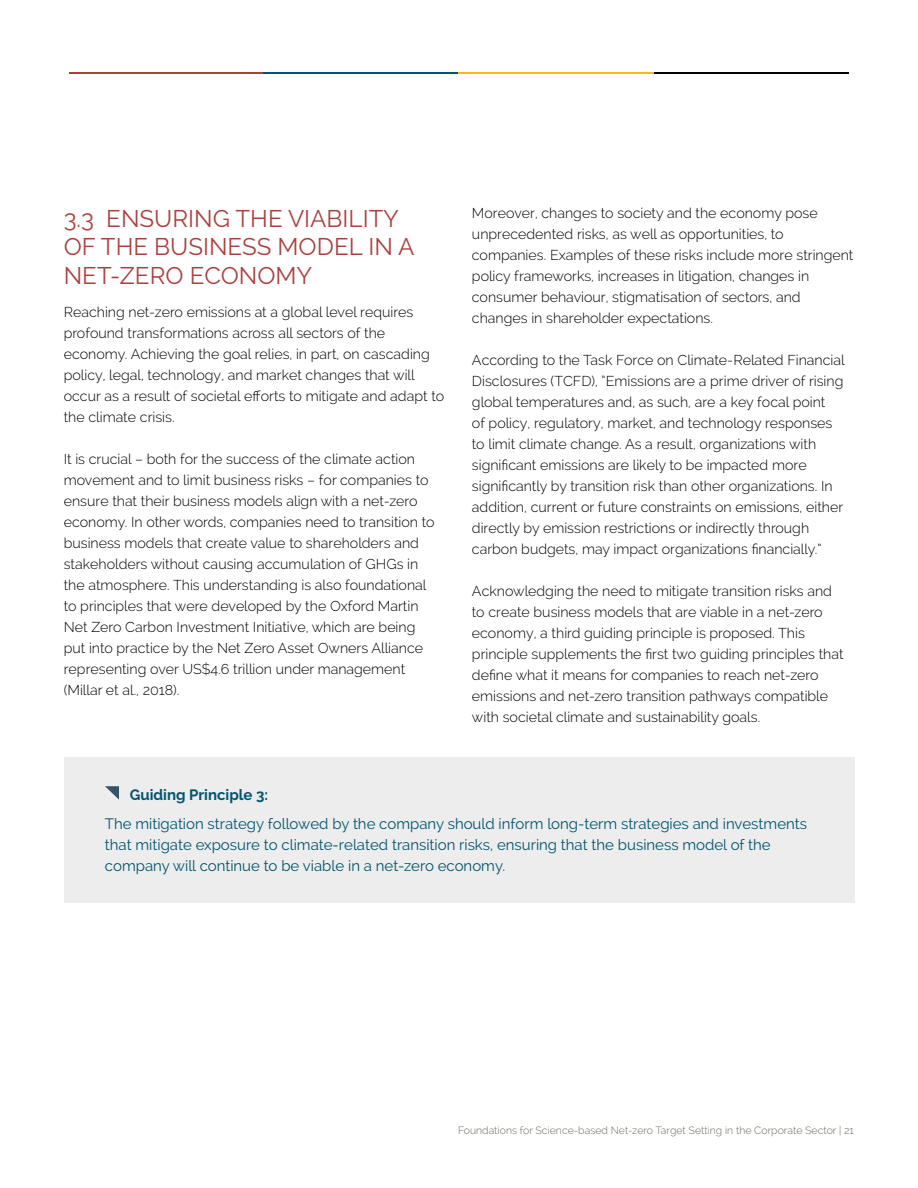
<style>
.page{position:relative;width:918px;height:1188px;background:#fff}
.page>*{position:absolute;margin:0;border:0;box-sizing:border-box;transform-origin:0 0}
.t1{font:24px/28.5px "Raleway";color:#ab3f3d}
.t2{font:15px/21px "Raleway";color:#01556f}
.t3{font:700 15px "Raleway";color:#01556f}
.t4{font:300 14.25px/21px "Raleway";color:#000}
.t5{font:300 10.5px "Raleway";color:#656b5f}
</style>
<div class="page">
<hr style="left:69px;top:72px;width:195px;height:2px;background:#ab3f3d">
<hr style="left:264px;top:72px;width:195px;height:2px;background:#01556f">
<hr style="left:654px;top:72px;width:195px;height:2px;background:#030303">
<hr style="left:459px;top:72px;width:195px;height:2px;background:#fdb717">
<div style="left:64px;top:758px;width:791px;height:145px;background:#ededed"></div>
<svg style="left:105px;top:786px;width:14px;height:14px"></svg>
<h1 class="t1" style="left:64px;top:206px;width:352px">3.3 ENSURING THE VIABILITY<br>OF THE BUSINESS MODEL IN A<br>NET-ZERO ECONOMY</h1>
<p class="t4" style="left:64px;top:303px;width:382px">Reaching net-zero emissions at a global level requires profound transformations across all sectors of the economy. Achieving the goal relies, in part, on cascading policy, legal, technology, and market changes that will occur as a result of societal efforts to mitigate and adapt to the climate crisis.</p>
<p class="t4" style="left:64px;top:450px;width:372px">It is crucial – both for the success of the climate action movement and to limit business risks – for companies to ensure that their business models align with a net-zero economy. In other words, companies need to transition to business models that create value to shareholders and stakeholders without causing accumulation of GHGs in the atmosphere. This understanding is also foundational to principles that were developed by the Oxford Martin Net Zero Carbon Investment Initiative, which are being put into practice by the Net Zero Asset Owners Alliance representing over US$4.6 trillion under management (Millar et al., 2018).</p>
<p class="t4" style="left:472px;top:203px;width:383px">Moreover, changes to society and the economy pose unprecedented risks, as well as opportunities, to companies. Examples of these risks include more stringent policy frameworks, increases in litigation, changes in consumer behaviour, stigmatisation of sectors, and changes in shareholder expectations.</p>
<p class="t4" style="left:472px;top:350px;width:374px">According to the Task Force on Climate-Related Financial Disclosures (TCFD), “Emissions are a prime driver of rising global temperatures and, as such, are a key focal point<br>of policy, regulatory, market, and technology responses to limit climate change. As a result, organizations with significant emissions are likely to be impacted more significantly by transition risk than other organizations. In addition, current or future constraints on emissions, either directly by emission restrictions or indirectly through carbon budgets, may impact organizations financially.”</p>
<p class="t4" style="left:472px;top:581px;width:373px">Acknowledging the need to mitigate transition risks and to create business models that are viable in a net-zero economy, a third guiding principle is proposed. This principle supplements the first two guiding principles that define what it means for companies to reach net-zero emissions and net-zero transition pathways compatible with societal climate and sustainability goals.</p>
<p class="t3" style="left:130px;top:788px;width:140px">Guiding Principle 3:</p>
<p class="t2" style="left:105px;top:815px;width:704px">The mitigation strategy followed by the company should inform long-term strategies and investments that mitigate exposure to climate-related transition risks, ensuring that the business model of the company will continue to be viable in a net-zero economy.</p>
<p class="t5" style="left:458px;top:1125px;width:397px">Foundations for Science-based Net-zero Target Setting in the Corporate Sector | 21</p>
</div>
